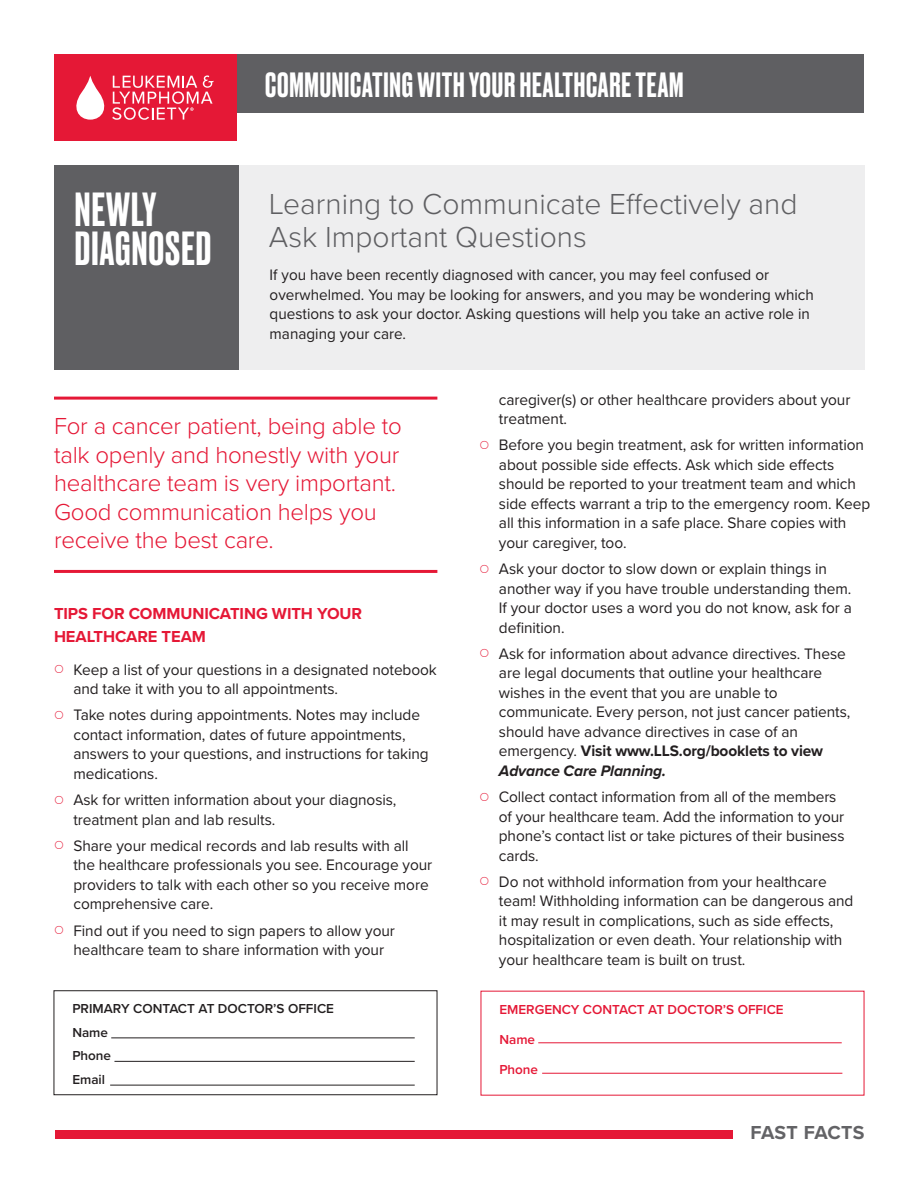
<style>
.page{position:relative;width:918px;height:1188px;background:#fff}
.page>*{position:absolute;margin:0;border:0;box-sizing:border-box;transform-origin:0 0}
.t1{font:500 45px "Druk";letter-spacing:.025em;color:#fff}
.t2{font:500 33px "Druk";letter-spacing:.025em;color:#fff}
.Subhead_red{font:300 30px/33px "Proxima Nova";color:#5f5f62}
.body_copy{font:300 24px/28.5px "Proxima Nova";letter-spacing:-.01em;color:#e51836}
.Subhead_red-2{font:700 19.5px "Proxima Nova";letter-spacing:.015em;color:#636366}
.bullets{font:700 16.5px/22.5px "Proxima Nova";letter-spacing:-.005em;color:#e51836}
.body_copy-2{font:15.75px/19.5px "Proxima Nova";letter-spacing:-.005em;color:#231f20}
.t3{font:600 13.5px "Proxima Nova";color:#231f20}
.t4{font:600 13.5px "Proxima Nova";color:#e51836}
.s1{font-weight:700}
.s2{font-weight:700;font-style:italic}
</style>
<div class="page">
<div style="left:237px;top:165px;width:628px;height:204px;background:#eeeeef"></div>
<div style="left:54px;top:165px;width:185px;height:204px;background:#5f5f62"></div>
<hr style="left:54px;top:397px;width:383px;height:3px;background:#e51836">
<hr style="left:54px;top:570px;width:383px;height:3px;background:#e51836">
<div style="left:55px;top:1130px;width:677px;height:8px;background:#e51836"></div>
<div style="left:230px;top:54px;width:634px;height:59px;background:#5f5f62"></div>
<div style="left:54px;top:54px;width:183px;height:86px;background:#e51836"></div>
<div style="left:54px;top:990px;width:383px;height:105px;border:1px solid #231f20"></div>
<hr style="left:111px;top:1038px;width:304px;height:1px;background:#231f20">
<hr style="left:114px;top:1061px;width:301px;height:1px;background:#231f20">
<hr style="left:110px;top:1085px;width:305px;height:1px;background:#231f20">
<hr style="left:538px;top:1042px;width:304px;height:1px;background:#e51836">
<hr style="left:542px;top:1073px;width:300px;height:1px;background:#e51836">
<svg style="left:76px;top:75px;width:138px;height:45px"></svg>
<p class="t1" style="left:75px;top:178px;width:83px">NEWLY</p>
<p class="t1" style="left:75px;top:217px;width:138px">DIAGNOSED</p>
<p class="t2" style="left:265px;top:62px;width:420px">COMMUNICATING WITH YOUR HEALTHCARE TEAM</p>
<p class="Subhead_red" style="left:269px;top:186px;width:530px">Learning to Communicate Effectively and<br>Ask Important Questions</p>
<p class="body_copy-2" style="left:270px;top:265px;width:546px">If you have been recently diagnosed with cancer, you may feel confused or overwhelmed. You may be looking for answers, and you may be wondering which questions to ask your doctor. Asking questions will help you take an active role in managing your care.</p>
<p class="body_copy" style="left:54px;top:411px;width:349px">For a cancer patient, being able to talk openly and honestly with your healthcare team is very important.<br>Good communication helps you receive the best care.</p>
<p class="bullets" style="left:54px;top:602px;width:310px">TIPS FOR COMMUNICATING WITH YOUR<br>HEALTHCARE TEAM</p>
<p class="body_copy-2" style="left:73px;top:659px;width:365px">Keep a list of your questions in a designated notebook and take it with you to all appointments.</p>
<p class="body_copy-2" style="left:73px;top:705px;width:357px">Take notes during appointments. Notes may include contact information, dates of future appointments, answers to your questions, and instructions for taking medications.</p>
<p class="body_copy-2" style="left:73px;top:789px;width:325px">Ask for written information about your diagnosis, treatment plan and lab results.</p>
<p class="body_copy-2" style="left:73px;top:835px;width:360px">Share your medical records and lab results with all the healthcare professionals you see. Encourage your providers to talk with each other so you receive more comprehensive care.</p>
<p class="body_copy-2" style="left:73px;top:920px;width:323px">Find out if you need to sign papers to allow your healthcare team to share information with your</p>
<p class="t3" style="left:72px;top:999px;width:263px">PRIMARY CONTACT AT DOCTOR’S OFFICE</p>
<p class="t3" style="left:72px;top:1022px;width:37px">Name</p>
<p class="t3" style="left:72px;top:1046px;width:40px">Phone</p>
<p class="t3" style="left:72px;top:1069px;width:34px">Email</p>
<p class="body_copy-2" style="left:499px;top:389px;width:353px">caregiver(s) or other healthcare providers about your treatment.</p>
<p class="body_copy-2" style="left:499px;top:435px;width:373px">Before you begin treatment, ask for written information about possible side effects. Ask which side effects should be reported to your treatment team and which side effects warrant a trip to the emergency room. Keep all this information in a safe place. Share copies with your caregiver, too.</p>
<p class="body_copy-2" style="left:499px;top:558px;width:355px">Ask your doctor to slow down or explain things in another way if you have trouble understanding them.<br>If your doctor uses a word you do not know, ask for a definition.</p>
<p class="body_copy-2" style="left:499px;top:643px;width:353px">Ask for information about advance directives. These are legal documents that outline your healthcare wishes in the event that you are unable to communicate. Every person, not just cancer patients, should have advance directives in case of an emergency. <span class="s1">Visit www.LLS.org/booklets to view </span><span class="s2">Advance Care Planning.</span></p>
<p class="body_copy-2" style="left:499px;top:786px;width:347px">Collect contact information from all of the members of your healthcare team. Add the information to your phone’s contact list or take pictures of their business cards.</p>
<p class="body_copy-2" style="left:499px;top:871px;width:356px">Do not withhold information from your healthcare team! Withholding information can be dangerous and it may result in complications, such as side effects, hospitalization or even death. Your relationship with your healthcare team is built on trust.</p>
<p class="t4" style="left:499px;top:999px;width:286px">EMERGENCY CONTACT AT DOCTOR’S OFFICE</p>
<p class="t4" style="left:499px;top:1029px;width:37px">Name</p>
<p class="t4" style="left:499px;top:1059px;width:40px">Phone</p>
<p class="Subhead_red-2" style="left:750px;top:1118px;width:116px">FAST FACTS</p>
</div>
